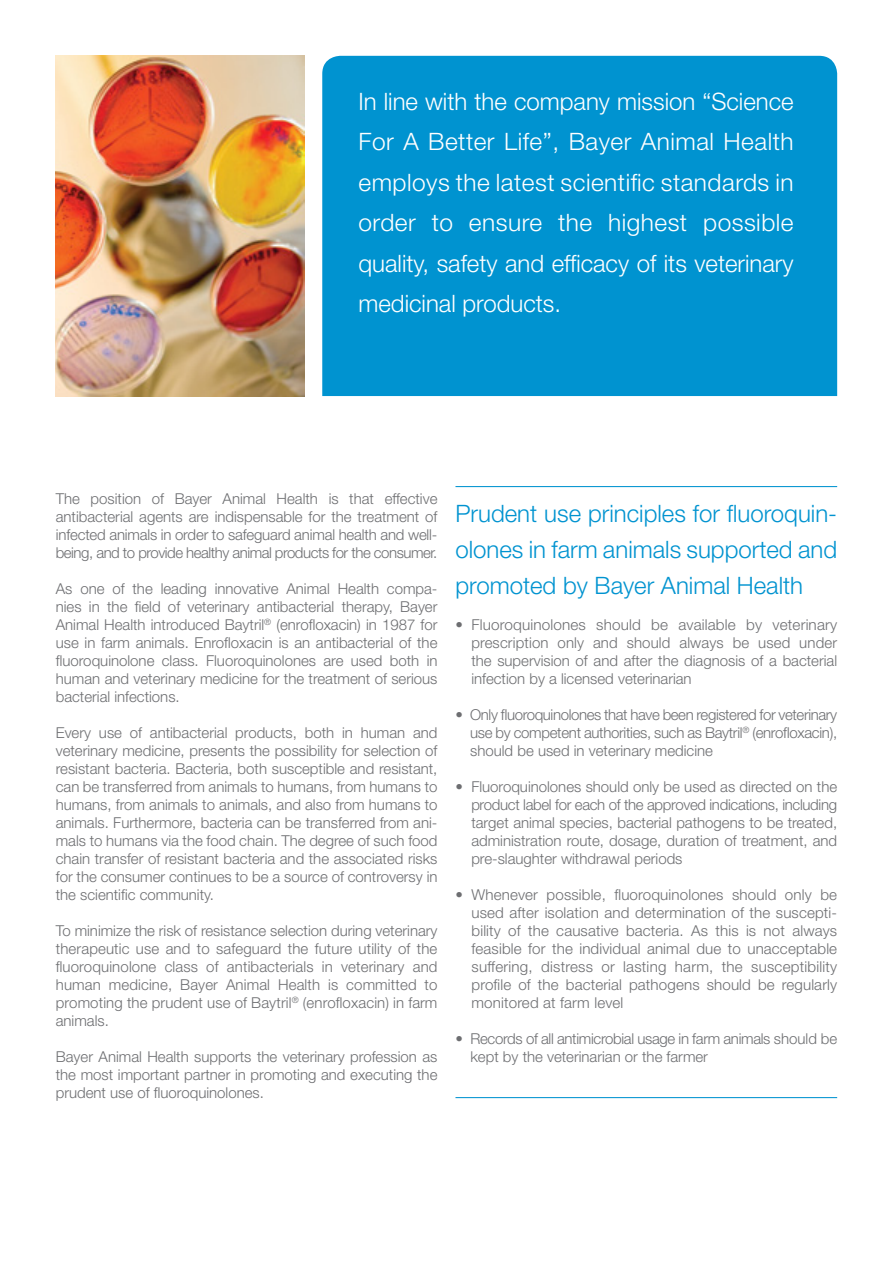
<style>
.page{position:relative;width:893px;height:1263px;background:#fff}
.page>*{position:absolute;margin:0;border:0;box-sizing:border-box;transform-origin:0 0}
.t1{font:300 24px/40.5px "Helvetica Neue LT Std";color:#fff;text-align:justify}
.t2{font:300 24px/36px "Helvetica Neue LT Std";color:#0093d0}
.t3{font:300 15px/18px "Helvetica Neue LT Std";color:#6d6e71;text-align:justify}
.t4{font:300 15px/18px "Helvetica Neue LT Std";letter-spacing:-.02em;color:#6d6e71}
</style>
<div class="page">
<div style="left:322px;top:56px;width:515px;height:340px;background:#0093d0"></div>
<img style="left:56px;top:56px;width:248px;height:340px">
<hr style="left:455px;top:486px;width:382px;height:1px;background:#0093d0">
<hr style="left:455px;top:1097px;width:382px;height:1px;background:#0093d0">
<h1 class="t1" style="left:358px;top:81px;width:437px">In line with the company mission “Science For A Better Life”, Bayer Animal Health employs the latest scientific standards in order to ensure the highest possible quality, safety and efficacy of its veterinary medicinal products.</h1>
<p class="t3" style="left:56px;top:489px;width:383px">The position of Bayer Animal Health is that effective antibacterial agents are indispensable for the treatment of infected animals in order to safeguard animal health and well&shy;being, and to provide healthy animal products for the consumer.</p>
<p class="t3" style="left:56px;top:579px;width:383px">As one of the leading innovative Animal Health compa&shy;nies in the field of veterinary antibacterial therapy, Bayer Animal Health introduced Baytril<sup>®</sup> (enrofloxacin) in 1987 for use in farm animals. Enrofloxacin is an antibacterial of the fluoroquinolone class. Fluoroquinolones are used both in human and veterinary medicine for the treatment of serious bacterial infections.</p>
<p class="t3" style="left:56px;top:723px;width:383px">Every use of antibacterial products, both in human and veterinary medicine, presents the possibility for selection of resistant bacteria. Bacteria, both susceptible and resistant, can be transferred from animals to humans, from humans to humans, from animals to animals, and also from humans to animals. Furthermore, bacteria can be transferred from ani&shy;mals to humans via the food chain. The degree of such food chain transfer of resistant bacteria and the associated risks for the consumer continues to be a source of controversy in the scientific community.</p>
<p class="t3" style="left:56px;top:921px;width:383px">To minimize the risk of resistance selection during veterinary therapeutic use and to safeguard the future utility of the fluoroquinolone class of antibacterials in veterinary and human medicine, Bayer Animal Health is committed to promoting the prudent use of Baytril<sup>®</sup> (enrofloxacin) in farm animals.</p>
<p class="t3" style="left:56px;top:1047px;width:383px">Bayer Animal Health supports the veterinary profession as the most important partner in promoting and executing the prudent use of fluoroquinolones.</p>
<h1 class="t2" style="left:455px;top:495px;width:383px">Prudent use principles for fluoroquin&shy;olones in farm animals supported and promoted by Bayer Animal Health</h1>
<p class="t3" style="left:471px;top:615px;width:367px;text-indent:-16px">• Fluoroquinolones should be available by veterinary prescription only and should always be used under the supervision of and after the diagnosis of a bacterial infection by a licensed veterinarian</p>
<p class="t3" style="left:470px;top:705px;width:368px;text-indent:-15px">• Only fluoroquinolones that have been registered for veterinary use by competent authorities, such as Baytril<sup>®</sup> (enrofloxacin), should be used in veterinary medicine</p>
<p class="t3" style="left:471px;top:777px;width:367px;text-indent:-16px">• Fluoroquinolones should only be used as directed on the product label for each of the approved indications, including target animal species, bacterial pathogens to be treated, administration route, dosage, duration of treatment, and pre-slaughter withdrawal periods</p>
<p class="t3" style="left:471px;top:885px;width:367px;text-align:left;text-indent:-16px">• Whenever possible, fluoroquinolones should only be used after isolation and determination of the suscepti&shy;bility of the causative bacteria. As this is not always feasible for the individual animal due to unacceptable suffering, distress or lasting harm, the susceptibility profile of the bacterial pathogens should be regularly monitored at farm level</p>
<p class="t4" style="left:470px;top:1029px;width:368px;text-indent:-15px">• Records of all antimicrobial usage in farm animals should be kept by the veterinarian or the farmer</p>
</div>
